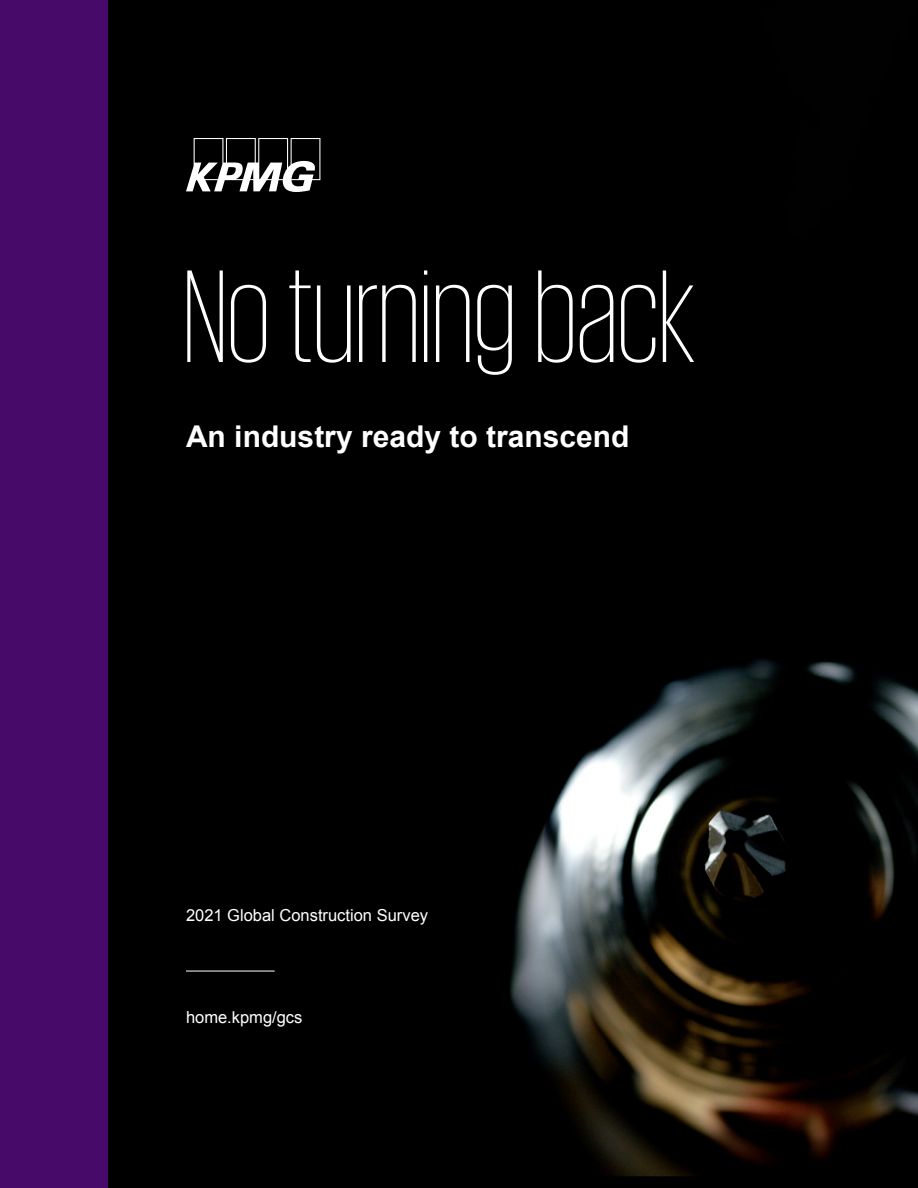
<style>
.page{position:relative;width:918px;height:1188px;background:#fff}
.page>*{position:absolute;margin:0;border:0;box-sizing:border-box;transform-origin:0 0}
.t1{font:200 135px "KPMG";color:#fff}
.t2{font:700 30px "Arial";color:#fff}
.t3{font:16.5px "Arial";color:#fff}
</style>
<div class="page">
<img style="left:108px;top:0;width:810px;height:1188px">
<svg style="left:186px;top:138px;width:134px;height:54px"></svg>
<hr style="left:186px;top:971px;width:89px;height:1px;background:#fff">
<div style="left:0;top:0;width:108px;height:1188px;background:#470a68"></div>
<h1 class="t1" style="left:183px;top:252px;width:513px">No turning back</h1>
<h2 class="t2" style="left:186px;top:416px;width:445px">An industry ready to transcend</h2>
<p class="t3" style="left:186px;top:904px;width:244px">2021 Global Construction Survey</p>
<p class="t3" style="left:186px;top:1007px;width:118px">home.kpmg/gcs</p>
</div>
